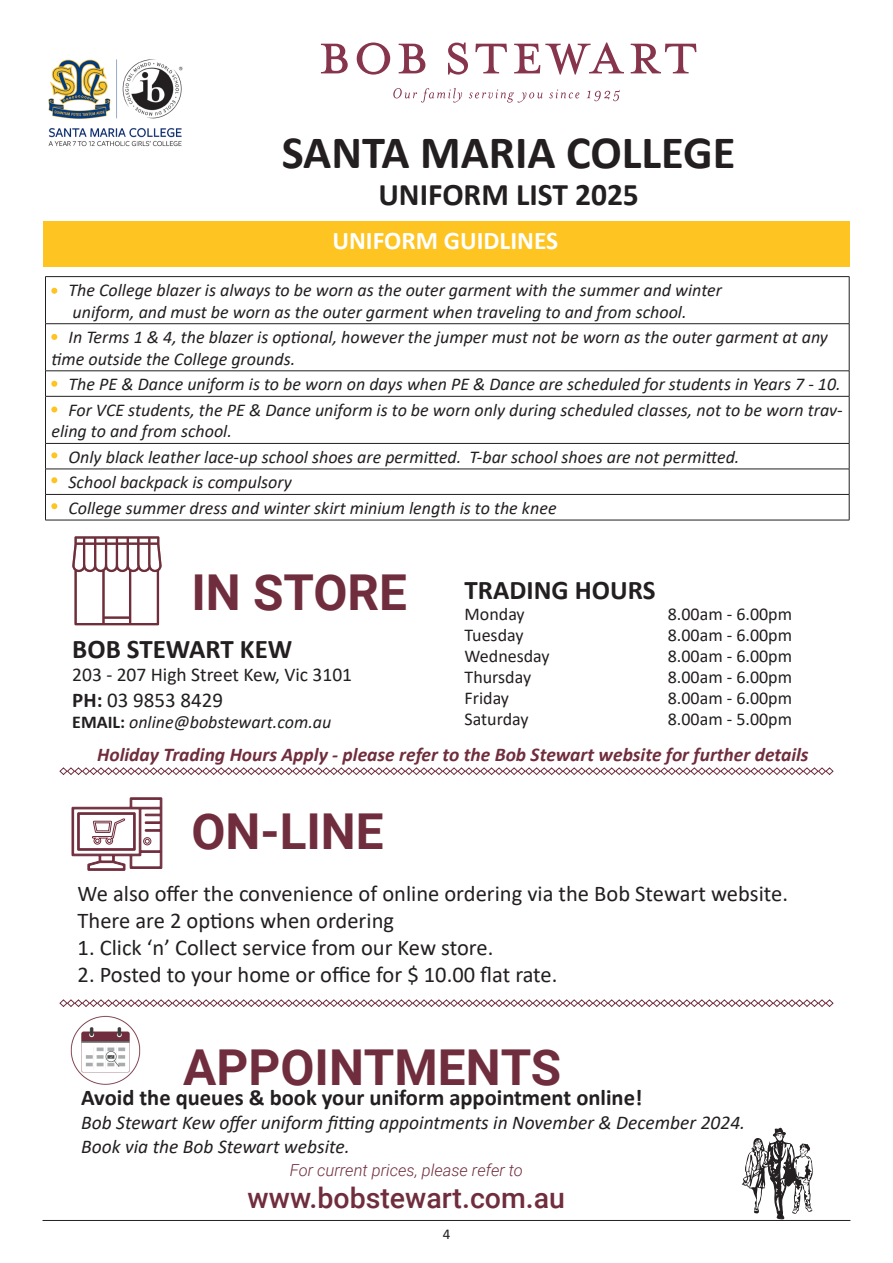
<style>
.page{position:relative;width:893px;height:1263px;background:#fff}
.page>*{position:absolute;margin:0;border:0;box-sizing:border-box;transform-origin:0 0}
.t1{font:700 49.5px "Roboto";color:#702d3d}
.t2{font:700 46.5px "Calibri";color:#231f20}
.t3{font:700 31.5px "Calibri";color:#231f20}
.t4{font:500 28.5px "Roboto";color:#702d3d}
.t5{font:700 27px "Calibri";color:#231f20}
.t6{font:700 25.5px "Calibri";color:#fff}
.t7{font:22.5px/27px "Calibri";color:#231f20}
.t8{font:700 22.5px "Calibri";color:#231f20}
.t9{font:21px "Calibri";color:#231f20}
.t10{font:italic 19.5px/24px "Calibri";color:#231f20}
.t11{font:italic 700 19.5px "Calibri";color:#702d3d}
.t12{font:19.5px "Calibri";color:#231f20}
.t13{font:italic 18px/25.5px "Calibri";color:#231f20}
.t14{font:18px "Calibri";color:#231f20}
.t15{font:italic 300 16.5px "Roboto";color:#702d3d}
.t16{font:15px "Calibri";color:#231f20}
.s1{font-weight:700}
.s2{font-weight:700;font-style:normal}
</style>
<div class="page">
<svg style="left:742px;top:1127px;width:71px;height:92px"></svg>
<hr style="left:43px;top:1220px;width:807px;height:1px;background:#231f20">
<img style="left:48px;top:59px;width:135px;height:88px">
<svg style="left:321px;top:44px;width:27px;height:29px"></svg>
<svg style="left:357px;top:43px;width:33px;height:32px"></svg>
<svg style="left:399px;top:44px;width:26px;height:29px"></svg>
<svg style="left:448px;top:43px;width:20px;height:32px"></svg>
<svg style="left:475px;top:44px;width:32px;height:29px"></svg>
<svg style="left:514px;top:43px;width:110px;height:32px"></svg>
<svg style="left:631px;top:44px;width:65px;height:29px"></svg>
<svg style="left:393px;top:88px;width:69px;height:15px"></svg>
<svg style="left:469px;top:89px;width:74px;height:14px"></svg>
<svg style="left:549px;top:89px;width:30px;height:9px"></svg>
<svg style="left:587px;top:90px;width:33px;height:11px"></svg>
<div style="left:43px;top:222px;width:807px;height:45px;background:#fec422"></div>
<svg style="left:72px;top:536px;width:90px;height:89px"></svg>
<svg style="left:72px;top:797px;width:90px;height:74px"></svg>
<svg style="left:59px;top:767px;width:775px;height:8px"></svg>
<svg style="left:59px;top:999px;width:775px;height:8px"></svg>
<hr style="left:45px;top:276px;width:804px;height:1px;background:#231f20">
<hr style="left:45px;top:277px;width:1px;height:46px;background:#231f20">
<hr style="left:849px;top:277px;width:1px;height:46px;background:#231f20">
<hr style="left:45px;top:323px;width:804px;height:1px;background:#231f20">
<hr style="left:45px;top:324px;width:1px;height:47px;background:#231f20">
<hr style="left:849px;top:324px;width:1px;height:47px;background:#231f20">
<hr style="left:45px;top:371px;width:804px;height:1px;background:#231f20">
<svg style="left:849px;top:371px;width:1px;height:25px"></svg>
<hr style="left:45px;top:396px;width:804px;height:1px;background:#231f20">
<hr style="left:45px;top:396px;width:1px;height:47px;background:#231f20">
<hr style="left:849px;top:396px;width:1px;height:47px;background:#231f20">
<hr style="left:45px;top:443px;width:804px;height:1px;background:#231f20">
<hr style="left:45px;top:469px;width:804px;height:1px;background:#231f20">
<hr style="left:45px;top:494px;width:804px;height:1px;background:#231f20">
<svg style="left:849px;top:444px;width:1px;height:76px"></svg>
<hr style="left:45px;top:520px;width:804px;height:1px;background:#231f20">
<svg style="left:51px;top:288px;width:6px;height:6px"></svg>
<svg style="left:51px;top:406px;width:6px;height:6px"></svg>
<svg style="left:45px;top:444px;width:12px;height:76px"></svg>
<svg style="left:51px;top:334px;width:6px;height:6px"></svg>
<svg style="left:45px;top:371px;width:12px;height:25px"></svg>
<img style="left:70px;top:1015px;width:71px;height:70px">
<h2 class="t2" style="left:282px;top:119px;width:455px">SANTA MARIA COLLEGE</h2>
<h3 class="t3" style="left:378px;top:173px;width:262px">UNIFORM LIST 2025</h3>
<h3 class="t6" style="left:332px;top:223px;width:227px">UNIFORM GUIDLINES</h3>
<p class="t13" style="left:69px;top:279px;width:655px;line-height:21.6px">The College blazer is always to be worn as the outer garment with the summer and winter uniform, and must be worn as the outer garment when traveling to and from school.</p>
<p class="t13" style="left:51px;top:326px;width:778px;line-height:21.6px;text-indent:17px">In Terms 1 &amp; 4, the blazer is optional, however the jumper must not be worn as the outer garment at any time outside the College grounds.</p>
<p class="t13" style="left:69px;top:371px;width:776px">The PE &amp; Dance uniform is to be worn on days when PE &amp; Dance are scheduled for students in Years 7 - 10.<br>For VCE students, the PE &amp; Dance uniform is to be worn only during scheduled classes, not to be worn trav-</p>
<p class="t13" style="left:69px;top:418px;width:672px;text-indent:-17px">eling to and from school.<br>Only black leather lace-up school shoes are permitted. T-bar school shoes are not permitted.<br>School backpack is compulsory<br>College summer dress and winter skirt minium length is to the knee</p>
<h1 class="t1" style="left:191px;top:558px;width:217px">IN STORE</h1>
<h3 class="t5" style="left:72px;top:630px;width:222px">BOB STEWART KEW</h3>
<p class="t12" style="left:72px;top:661px;width:281px">203 - 207 High Street Kew, Vic 3101</p>
<p class="t9" style="left:72px;top:685px;width:152px"><span class="s1">PH:</span> 03 9853 8429</p>
<p class="t13" style="left:72px;top:709px;width:261px"><span class="s2">EMAIL:</span> online@bobstewart.com.au</p>
<h3 class="t5" style="left:465px;top:571px;width:192px">TRADING HOURS</h3>
<p class="t14" style="left:465px;top:602px;width:62px">Monday</p>
<p class="t14" style="left:668px;top:602px;width:126px">8.00am - 6.00pm</p>
<p class="t14" style="left:465px;top:623px;width:61px">Tuesday</p>
<p class="t14" style="left:668px;top:623px;width:126px">8.00am - 6.00pm</p>
<p class="t14" style="left:465px;top:644px;width:87px">Wednesday</p>
<p class="t14" style="left:668px;top:644px;width:126px">8.00am - 6.00pm</p>
<p class="t14" style="left:465px;top:665px;width:68px">Thursday</p>
<p class="t14" style="left:668px;top:665px;width:126px">8.00am - 6.00pm</p>
<p class="t14" style="left:465px;top:686px;width:46px">Friday</p>
<p class="t14" style="left:668px;top:686px;width:126px">8.00am - 6.00pm</p>
<p class="t14" style="left:465px;top:707px;width:66px">Saturday</p>
<p class="t14" style="left:668px;top:707px;width:126px">8.00am - 5.00pm</p>
<p class="t11" style="left:97px;top:741px;width:713px">Holiday Trading Hours Apply - please refer to the Bob Stewart website for further details</p>
<h1 class="t1" style="left:191px;top:797px;width:194px">ON-LINE</h1>
<p class="t7" style="left:78px;top:880px;width:712px">We also offer the convenience of online ordering via the Bob Stewart website.<br>There are 2 options when ordering</p>
<p class="t7" style="left:78px;top:934px;width:417px">1. Click ‘n’ Collect service from our Kew store.</p>
<p class="t7" style="left:78px;top:961px;width:481px">2. Posted to your home or office for $ 10.00 flat rate.</p>
<h1 class="t1" style="left:183px;top:1032px;width:380px">APPOINTMENTS</h1>
<p class="t8" style="left:81px;top:1082px;width:563px">Avoid the queues &amp; book your uniform appointment online!</p>
<p class="t10" style="left:81px;top:1110px;width:665px">Bob Stewart Kew offer uniform fitting appointments in November &amp; December 2024.<br>Book via the Bob Stewart website.</p>
<p class="t15" style="left:290px;top:1158px;width:235px">For current prices, please refer to</p>
<h3 class="t4" style="left:248px;top:1177px;width:319px">www.bobstewart.com.au</h3>
<p class="t16" style="left:443px;top:1223px;width:9px">4</p>
</div>
